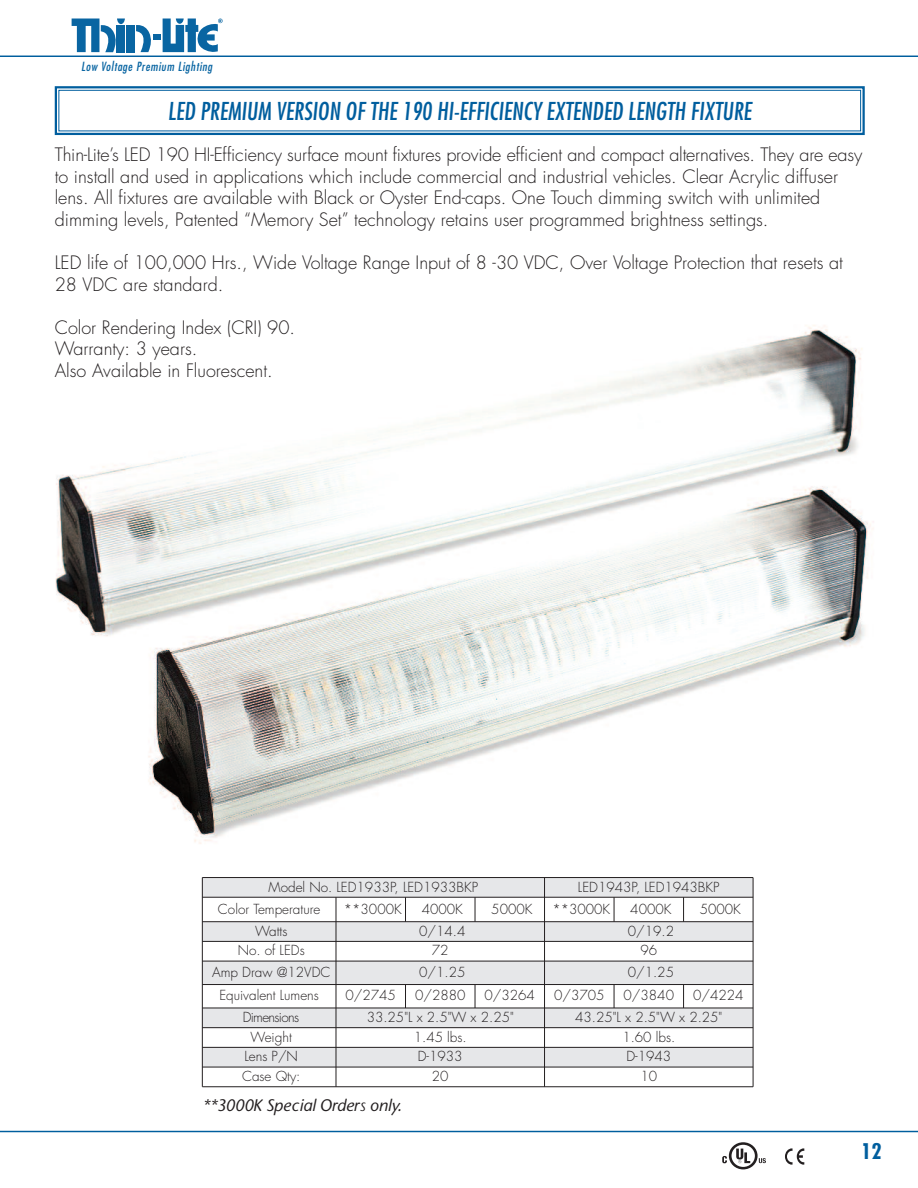
<style>
.page{position:relative;width:918px;height:1188px;background:#fff}
.page>*{position:absolute;margin:0;border:0;box-sizing:border-box;transform-origin:0 0}
.t1{font:italic condensed 24px "Futura";color:#005e9e}
.t2{font:700 condensed 21px "Futura";color:#005e9e}
.t3{font:300 18px/21.6px "Futura";color:#231f20}
.t4{font:italic 500 16.5px "Stone Sans";color:#231f20}
.t5{font:300 13.5px "Futura";color:#231f20}
.t6{font:300 13.5px "Futura";letter-spacing:-.05em;color:#231f20}
.t7{font:italic condensed 12.3px "Futura";letter-spacing:.05em;color:#0965a2}
</style>
<div class="page">
<hr style="left:0;top:56px;width:918px;height:1px;background:#005e9e">
<hr style="left:0;top:1131px;width:918px;height:1px;background:#005e9e">
<div style="left:126px;top:25px;width:9px;height:27px;background:#0965a2"></div>
<svg style="left:136px;top:19px;width:87px;height:33px"></svg>
<svg style="left:72px;top:19px;width:53px;height:33px"></svg>
<img style="left:55px;top:325px;width:819px;height:519px">
<div style="left:56px;top:87px;width:808px;height:47px;border:3px solid #fff"></div>
<div style="left:55px;top:86px;width:810px;height:49px;border:2px solid #005e9e"></div>
<div style="left:58px;top:90px;width:803px;height:41px;border:1px solid #005e9e"></div>
<div style="left:202px;top:878px;width:343px;height:19px;background:#e6e7e9"></div>
<div style="left:545px;top:878px;width:208px;height:19px;background:#e6e7e9"></div>
<div style="left:202px;top:922px;width:134px;height:19px;background:#e6e7e9"></div>
<div style="left:336px;top:922px;width:209px;height:19px;background:#e6e7e9"></div>
<div style="left:545px;top:922px;width:208px;height:19px;background:#e6e7e9"></div>
<div style="left:202px;top:961px;width:134px;height:24px;background:#e6e7e9"></div>
<div style="left:336px;top:961px;width:209px;height:24px;background:#e6e7e9"></div>
<div style="left:545px;top:961px;width:208px;height:24px;background:#e6e7e9"></div>
<div style="left:202px;top:1008px;width:134px;height:20px;background:#e6e7e9"></div>
<div style="left:336px;top:1008px;width:209px;height:20px;background:#e6e7e9"></div>
<div style="left:545px;top:1008px;width:208px;height:20px;background:#e6e7e9"></div>
<div style="left:202px;top:1047px;width:134px;height:20px;background:#e6e7e9"></div>
<div style="left:336px;top:1047px;width:209px;height:20px;background:#e6e7e9"></div>
<div style="left:545px;top:1047px;width:208px;height:20px;background:#e6e7e9"></div>
<hr style="left:202px;top:878px;width:1px;height:209px;background:#231f20">
<hr style="left:336px;top:897px;width:1px;height:190px;background:#231f20">
<svg style="left:405px;top:898px;width:1px;height:23px"></svg>
<svg style="left:405px;top:985px;width:1px;height:23px"></svg>
<svg style="left:475px;top:898px;width:1px;height:23px"></svg>
<svg style="left:475px;top:985px;width:1px;height:23px"></svg>
<hr style="left:544px;top:878px;width:1px;height:209px;background:#231f20">
<svg style="left:614px;top:898px;width:1px;height:23px"></svg>
<svg style="left:614px;top:985px;width:1px;height:23px"></svg>
<svg style="left:683px;top:898px;width:1px;height:23px"></svg>
<svg style="left:683px;top:985px;width:1px;height:23px"></svg>
<hr style="left:753px;top:878px;width:1px;height:209px;background:#231f20">
<hr style="left:202px;top:877px;width:551px;height:1px;background:#231f20">
<hr style="left:202px;top:897px;width:551px;height:1px;background:#231f20">
<hr style="left:202px;top:921px;width:551px;height:1px;background:#231f20">
<hr style="left:202px;top:941px;width:551px;height:1px;background:#231f20">
<hr style="left:202px;top:961px;width:551px;height:1px;background:#231f20">
<hr style="left:202px;top:984px;width:551px;height:1px;background:#231f20">
<hr style="left:202px;top:1008px;width:551px;height:1px;background:#231f20">
<hr style="left:202px;top:1027px;width:551px;height:1px;background:#231f20">
<hr style="left:202px;top:1047px;width:551px;height:1px;background:#231f20">
<hr style="left:202px;top:1067px;width:551px;height:1px;background:#231f20">
<hr style="left:202px;top:1086px;width:551px;height:1px;background:#231f20">
<svg style="left:722px;top:1142px;width:44px;height:27px"></svg>
<svg style="left:785px;top:1148px;width:19px;height:17px"></svg>
<p class="t7" style="left:81px;top:60px;width:133px">Low Voltage Premium Lighting</p>
<h1 class="t1" style="left:168px;top:100px;width:585px">LED PREMIUM VERSION OF THE 190 HI-EFFICIENCY EXTENDED LENGTH FIXTURE</h1>
<p class="t3" style="left:55px;top:145px;width:809px">Thin-Lite’s LED 190 HI-Efficiency surface mount fixtures provide efficient and compact alternatives. They are easy to install and used in applications which include commercial and industrial vehicles. Clear Acrylic diffuser lens. All fixtures are available with Black or Oyster End-caps. One Touch dimming switch with unlimited dimming levels, Patented “Memory Set” technology retains user programmed brightness settings.</p>
<p class="t3" style="left:55px;top:253px;width:790px">LED life of 100,000 Hrs., Wide Voltage Range Input of 8 -30 VDC, Over Voltage Protection that resets at<br>28 VDC are standard.</p>
<p class="t3" style="left:55px;top:318px;width:242px">Color Rendering Index (CRI) 90.<br>Warranty: 3 years.<br>Also Available in Fluorescent.</p>
<p class="t5" style="left:269px;top:880px;width:211px">Model No. LED1933P, LED1933BKP</p>
<p class="t5" style="left:578px;top:880px;width:143px">LED1943P, LED1943BKP</p>
<p class="t5" style="left:218px;top:902px;width:104px">Color Temperature</p>
<p class="t5" style="left:344px;top:902px;width:59px">**3000K</p>
<p class="t5" style="left:422px;top:902px;width:43px">4000K</p>
<p class="t5" style="left:491px;top:902px;width:43px">5000K</p>
<p class="t5" style="left:552px;top:902px;width:59px">**3000K</p>
<p class="t5" style="left:630px;top:902px;width:43px">4000K</p>
<p class="t5" style="left:700px;top:902px;width:43px">5000K</p>
<p class="t5" style="left:255px;top:925px;width:34px">Watts</p>
<p class="t5" style="left:419px;top:925px;width:48px">0/14.4</p>
<p class="t5" style="left:628px;top:925px;width:48px">0/19.2</p>
<p class="t5" style="left:238px;top:944px;width:69px">No. of LEDs</p>
<p class="t5" style="left:432px;top:944px;width:18px">72</p>
<p class="t5" style="left:640px;top:944px;width:18px">96</p>
<p class="t5" style="left:212px;top:966px;width:120px">Amp Draw @12VDC</p>
<p class="t5" style="left:419px;top:966px;width:48px">0/1.25</p>
<p class="t5" style="left:628px;top:966px;width:48px">0/1.25</p>
<p class="t5" style="left:219px;top:989px;width:101px">Equivalent Lumens</p>
<p class="t5" style="left:346px;top:989px;width:52px">0/2745</p>
<p class="t5" style="left:415px;top:989px;width:52px">0/2880</p>
<p class="t5" style="left:485px;top:989px;width:52px">0/3264</p>
<p class="t5" style="left:554px;top:989px;width:52px">0/3705</p>
<p class="t5" style="left:624px;top:989px;width:52px">0/3840</p>
<p class="t5" style="left:693px;top:989px;width:52px">0/4224</p>
<p class="t6" style="left:243px;top:1011px;width:58px">Dimensions</p>
<p class="t5" style="left:367px;top:1011px;width:149px">33.25"L x 2.5"W x 2.25"</p>
<p class="t5" style="left:575px;top:1011px;width:149px">43.25"L x 2.5"W x 2.25"</p>
<p class="t5" style="left:251px;top:1031px;width:43px">Weight</p>
<p class="t5" style="left:414px;top:1031px;width:54px">1.45 lbs.</p>
<p class="t5" style="left:622px;top:1031px;width:54px">1.60 lbs.</p>
<p class="t5" style="left:244px;top:1050px;width:55px">Lens P/N</p>
<p class="t5" style="left:418px;top:1050px;width:46px">D-1933</p>
<p class="t5" style="left:626px;top:1050px;width:46px">D-1943</p>
<p class="t5" style="left:242px;top:1070px;width:60px">Case Qty:</p>
<p class="t5" style="left:432px;top:1070px;width:18px">20</p>
<p class="t5" style="left:640px;top:1070px;width:18px">10</p>
<p class="t4" style="left:202px;top:1095px;width:200px">**3000K Special Orders only.</p>
<p class="t2" style="left:861px;top:1142px;width:22px">12</p>
</div>
